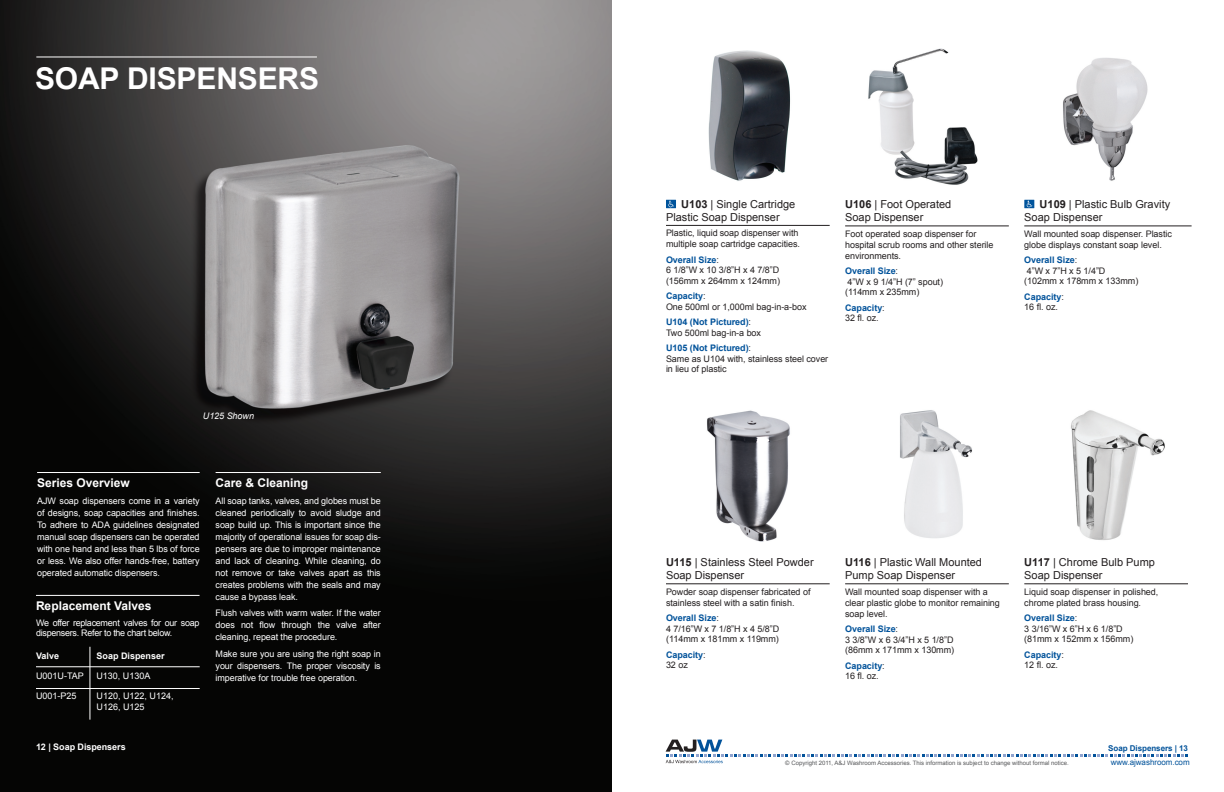
<style>
.page{position:relative;width:1224px;height:792px;background:#fff}
.page>*{position:absolute;margin:0;border:0;box-sizing:border-box;transform-origin:0 0}
.t1{font:700 30px "Arial";letter-spacing:-.005em;color:#fff}
.Landing_Page_Headers{font:700 12px "Arial";color:#fff}
.Product_Header{font:11px/13.2px "Arial";color:#231f20}
.t2{font:9px/12px "Arial";letter-spacing:-.01em;color:#fff;text-align:justify}
.Spec_Copy{font:9px/10.5px "Arial";letter-spacing:-.005em;color:#231f20}
.Description{font:9px/11px "Arial";letter-spacing:-.005em;color:#231f20}
.t3{font:9px/10.8px "Arial";letter-spacing:-.03em;color:#fff}
.Body_Copy{font:700 9px "Arial";letter-spacing:-.005em;color:#fff}
.Spec_Copy-2{font:700 9px/10.5px "Arial";letter-spacing:-.005em;color:#01529a}
.Spec_Copy-3{font:italic 9px "Arial";letter-spacing:-.005em;color:#fff}
.t4{font:8px "Arial";letter-spacing:-.005em;color:#01529a}
.Body_Copy-2{font:700 8px "Arial";letter-spacing:-.005em;color:#01529a}
.t5{font:6px "Arial";color:#57585a}
.s1{font-weight:700}
.s2{font-weight:700;color:#01529a}
.s3{font-weight:400;color:#231f20}
</style>
<div class="page">
<svg style="left:666px;top:740px;width:522px;height:23px"></svg>
<img style="left:0;top:0;width:612px;height:792px">
<hr style="left:216px;top:472px;width:165px;height:1px;background:#fff">
<hr style="left:37px;top:472px;width:163px;height:1px;background:#fff">
<hr style="left:666px;top:225px;width:164px;height:1px;background:#231f20">
<hr style="left:845px;top:226px;width:164px;height:1px;background:#231f20">
<hr style="left:1024px;top:226px;width:168px;height:1px;background:#231f20">
<img style="left:708px;top:50px;width:82px;height:131px">
<img style="left:868px;top:48px;width:110px;height:137px">
<img style="left:1063px;top:58px;width:85px;height:123px">
<img style="left:707px;top:410px;width:83px;height:132px">
<hr style="left:666px;top:584px;width:164px;height:1px;background:#231f20">
<img style="left:900px;top:410px;width:72px;height:128px">
<hr style="left:845px;top:584px;width:164px;height:1px;background:#231f20">
<img style="left:1071px;top:410px;width:94px;height:130px">
<hr style="left:1024px;top:584px;width:164px;height:1px;background:#231f20">
<hr style="left:36px;top:56px;width:281px;height:1px;background:#fff">
<div style="left:666px;top:200px;width:10px;height:8px;background:#00549c"></div>
<svg style="left:668px;top:201px;width:6px;height:7px"></svg>
<svg style="left:1024px;top:200px;width:10px;height:8px"></svg>
<svg style="left:1027px;top:201px;width:5px;height:7px"></svg>
<hr style="left:36px;top:595px;width:164px;height:1px;background:#fff">
<hr style="left:36px;top:666px;width:164px;height:1px;background:#fff">
<hr style="left:36px;top:688px;width:164px;height:1px;background:#fff">
<hr style="left:89px;top:647px;width:1px;height:73px;background:#fff">
<p class="t1" style="left:35px;top:58px;width:286px">SOAP DISPENSERS</p>
<p class="Spec_Copy-3" style="left:203px;top:410px;width:53px">U125 Shown</p>
<p class="Landing_Page_Headers" style="left:37px;top:475px;width:94px">Series Overview</p>
<p class="t2" style="left:37px;top:495px;width:164px">AJW soap dispensers come in a variety of designs, soap capacities and finishes.<br>To adhere to ADA guidelines designated manual soap dispensers can be operated with one hand and less than 5 lbs of force or less. We also offer hands-free, battery operated automatic dispensers.</p>
<p class="Landing_Page_Headers" style="left:36px;top:598px;width:117px">Replacement Valves</p>
<p class="t3" style="left:36px;top:617px;width:165px">We offer replacement valves for our soap dispensers. Refer to the chart below.</p>
<p class="Body_Copy" style="left:36px;top:650px;width:25px">Valve</p>
<p class="Body_Copy" style="left:97px;top:650px;width:70px">Soap Dispenser</p>
<p class="t2" style="left:36px;top:670px;width:49px">U001U-TAP</p>
<p class="t2" style="left:96px;top:670px;width:56px">U130, U130A</p>
<p class="t2" style="left:36px;top:690px;width:42px">U001-P25</p>
<p class="t2" style="left:97px;top:690px;width:79px;line-height:10.8px">U120, U122, U124,<br>U126, U125</p>
<p class="Body_Copy" style="left:36px;top:741px;width:91px">12 | Soap Dispensers</p>
<p class="Landing_Page_Headers" style="left:216px;top:475px;width:94px">Care &amp; Cleaning</p>
<p class="t2" style="left:216px;top:495px;width:167px">All soap tanks, valves, and globes must be cleaned periodically to avoid sludge and soap build up. This is important since the majority of operational issues for soap dis&shy;pensers are due to improper maintenance and lack of cleaning. While cleaning, do not remove or take valves apart as this creates problems with the seals and may cause a bypass leak.</p>
<p class="t2" style="left:216px;top:607px;width:167px">Flush valves with warm water. If the water does not flow through the valve after cleaning, repeat the procedure.</p>
<p class="t2" style="left:216px;top:648px;width:167px">Make sure you are using the right soap in your dispensers. The proper viscosity is imperative for trouble free operation.</p>
<p class="Product_Header" style="left:666px;top:197px;width:131px;text-indent:15px"><span class="s1">U103</span> | Single Cartridge<br>Plastic Soap Dispenser</p>
<p class="Description" style="left:666px;top:228px;width:136px">Plastic, liquid soap dispenser with multiple soap cartridge capacities.</p>
<p class="Spec_Copy" style="left:666px;top:255px;width:116px"><span class="s2">Overall Size</span>:<br>6 1/8”W x 10 3/8”H x 4 7/8”D (156mm x 264mm x 124mm)</p>
<p class="Spec_Copy" style="left:666px;top:291px;width:142px"><span class="s2">Capacity</span>:<br>One 500ml or 1,000ml bag-in-a-box</p>
<p class="Spec_Copy" style="left:666px;top:317px;width:97px"><span class="s2">U104 (Not Pictured)</span>:<br>Two 500ml bag-in-a box</p>
<p class="Spec_Copy" style="left:666px;top:343px;width:164px"><span class="s2">U105 (Not Pictured)</span>:<br>Same as U104 with, stainless steel cover in lieu of plastic</p>
<p class="Product_Header" style="left:845px;top:198px;width:108px"><span class="s1">U106</span> | Foot Operated<br>Soap Dispenser</p>
<p class="Description" style="left:845px;top:228px;width:150px">Foot operated soap dispenser for hospital scrub rooms and other sterile environments.</p>
<p class="Spec_Copy" style="left:845px;top:266px;width:99px"><span class="s2">Overall Size</span>:<br>4”W x 9 1/4”H (7” spout) (114mm x 235mm)</p>
<p class="Spec_Copy" style="left:845px;top:303px;width:41px"><span class="s2">Capacity</span>:<br>32 fl. oz.</p>
<p class="Product_Header" style="left:1024px;top:198px;width:147px;text-indent:15px"><span class="s1">U109</span> | Plastic Bulb Gravity<br>Soap Dispenser</p>
<p class="Description" style="left:1024px;top:228px;width:149px">Wall mounted soap dispenser. Plastic globe displays constant soap level.</p>
<p class="Spec_Copy" style="left:1024px;top:255px;width:116px"><span class="s2">Overall Size</span>:<br>4”W x 7”H x 5 1/4”D<br>(102mm x 178mm x 133mm)</p>
<p class="Spec_Copy" style="left:1024px;top:292px;width:41px"><span class="s2">Capacity</span>:<br>16 fl. oz.</p>
<p class="Product_Header" style="left:666px;top:556px;width:149px"><span class="s1">U115</span> | Stainless Steel Powder<br>Soap Dispenser</p>
<p class="Description" style="left:666px;top:586px;width:146px">Powder soap dispenser fabricated of stainless steel with a satin finish.</p>
<p class="Spec_Copy" style="left:666px;top:613px;width:115px"><span class="s2">Overall Size</span>:<br>4 7/16”W x 7 1/8”H x 4 5/8”D (114mm x 181mm x 119mm)</p>
<p class="Spec_Copy-2" style="left:666px;top:650px;width:41px">Capacity<span class="s3">:<br>32 oz</span></p>
<p class="Product_Header" style="left:845px;top:556px;width:138px"><span class="s1">U116</span> | Plastic Wall Mounted<br>Pump Soap Dispenser</p>
<p class="Description" style="left:845px;top:586px;width:156px">Wall mounted soap dispenser with a clear plastic globe to monitor remaining soap level.</p>
<p class="Spec_Copy" style="left:845px;top:624px;width:111px"><span class="s2">Overall Size</span>:<br>3 3/8”W x 6 3/4”H x 5 1/8”D (86mm x 171mm x 130mm)</p>
<p class="Spec_Copy" style="left:845px;top:661px;width:41px"><span class="s2">Capacity</span>:<br>16 fl. oz.</p>
<p class="Product_Header" style="left:1024px;top:556px;width:132px"><span class="s1">U117</span> | Chrome Bulb Pump<br>Soap Dispenser</p>
<p class="Description" style="left:1024px;top:586px;width:136px">Liquid soap dispenser in polished, chrome plated brass housing.</p>
<p class="Spec_Copy" style="left:1024px;top:613px;width:111px"><span class="s2">Overall Size</span>:<br>3 3/16”W x 6”H x 6 1/8”D (81mm x 152mm x 156mm)</p>
<p class="Spec_Copy" style="left:1024px;top:650px;width:41px"><span class="s2">Capacity</span>:<br>12 fl. oz.</p>
<p class="Body_Copy-2" style="left:1108px;top:743px;width:81px">Soap Dispensers | 13</p>
<p class="t5" style="left:785px;top:759px;width:285px">© Copyright 2011, A&amp;J Washroom Accessories. This information is subject to change without formal notice.</p>
<p class="t4" style="left:1111px;top:757px;width:80px">www.ajwashroom.com</p>
</div>
